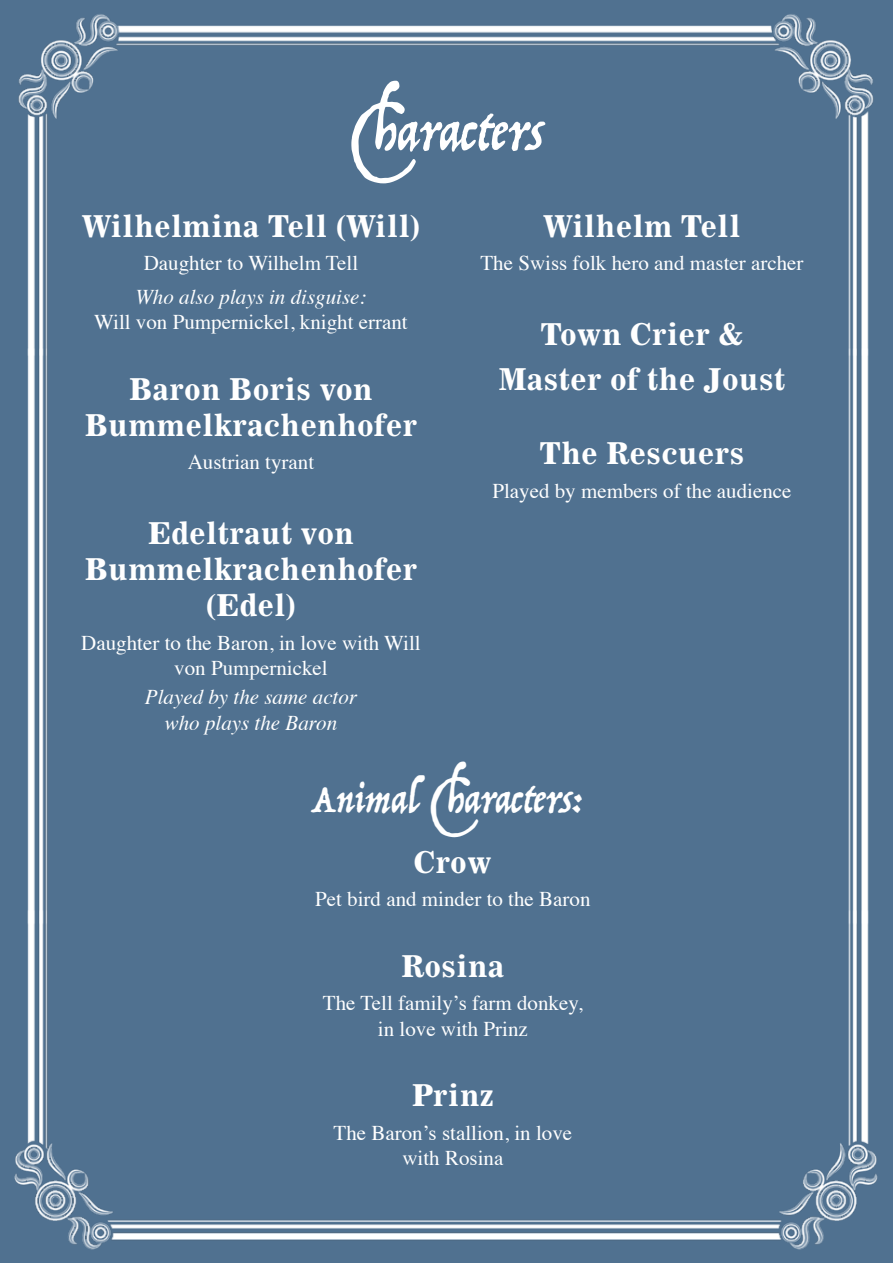
<style>
.page{position:relative;width:893px;height:1263px;background:#507190}
.page>*{position:absolute;margin:0;border:0;box-sizing:border-box;transform-origin:0 0}
.t1{font:57px "Trattatello";color:#fff}
.t2{font:42px "Trattatello";color:#fff}
.Sub_Header{font:30px/36px "News 705 BT Bold B";color:#fff;text-align:center}
.Para_Style{font:21px/25.2px "Times";color:#fff;text-align:center}
.Sub_Header-2{font:21px "Times";color:#fff}
.Para_Style-2{font:italic 21px/25.2px "Times";color:#fff;text-align:center}
</style>
<div class="page">
<p class="t1" style="left:351px;top:96px;width:193px">Characters</p>
<p class="Sub_Header" style="left:82px;top:208px;width:340px">Wilhelmina Tell (Will)</p>
<p class="Para_Style" style="left:144px;top:249px;width:216px">Daughter to Wilhelm Tell</p>
<p class="Para_Style-2" style="left:135px;top:283px;width:233px">Who also plays in disguise:</p>
<p class="Para_Style" style="left:94px;top:308px;width:315px">Will von Pumpernickel, knight errant</p>
<p class="Sub_Header" style="left:85px;top:371px;width:334px">Baron Boris von<br>Bummelkrachenhofer</p>
<p class="Sub_Header-2" style="left:188px;top:443px;width:128px">Austrian tyrant</p>
<p class="Sub_Header" style="left:85px;top:515px;width:334px">Edeltraut von<br>Bummelkrachenhofer (Edel)</p>
<p class="Para_Style" style="left:81px;top:628px;width:341px">Daughter to the Baron, in love with Will von Pumpernickel</p>
<p class="Para_Style-2" style="left:145px;top:683px;width:214px">Played by the same actor who plays the Baron</p>
<p class="Sub_Header" style="left:543px;top:208px;width:199px">Wilhelm Tell</p>
<p class="Sub_Header-2" style="left:480px;top:244px;width:325px">The Swiss folk hero and master archer</p>
<p class="Sub_Header" style="left:541px;top:316px;width:204px">Town Crier &amp;</p>
<p class="Sub_Header" style="left:498px;top:360px;width:289px">Master of the Joust</p>
<p class="Sub_Header" style="left:539px;top:435px;width:207px">The Rescuers</p>
<p class="Sub_Header-2" style="left:492px;top:471px;width:301px">Played by members of the audience</p>
<p class="t2" style="left:310px;top:773px;width:274px">Animal Characters:</p>
<p class="Sub_Header" style="left:414px;top:843px;width:80px">Crow</p>
<p class="Para_Style" style="left:315px;top:885px;width:277px">Pet bird and minder to the Baron</p>
<p class="Sub_Header" style="left:401px;top:947px;width:105px">Rosina</p>
<p class="Para_Style" style="left:323px;top:989px;width:261px">The Tell family’s farm donkey, in love with Prinz</p>
<p class="Sub_Header" style="left:412px;top:1077px;width:84px">Prinz</p>
<p class="Para_Style" style="left:334px;top:1118px;width:240px">The Baron’s stallion, in love with Rosina</p>
</div>
